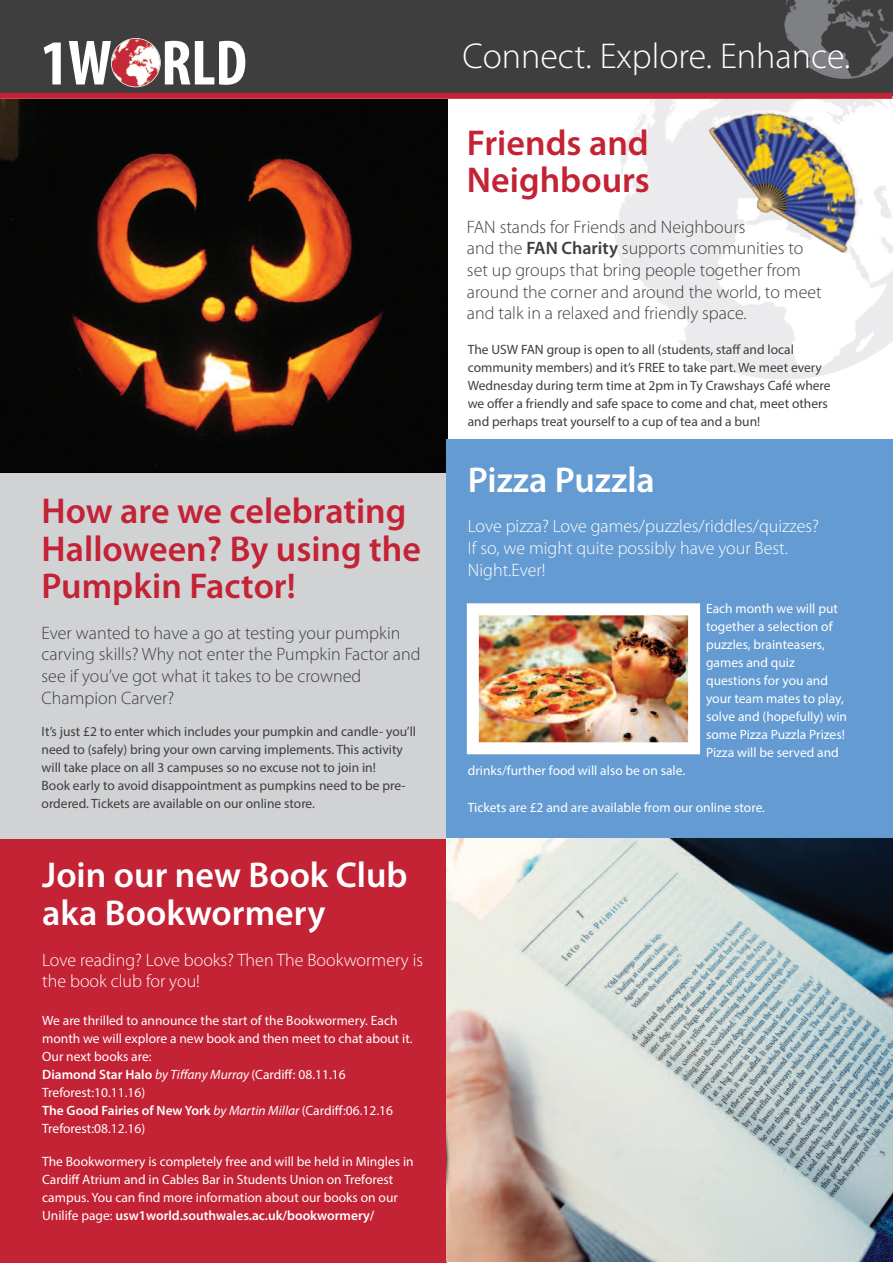
<style>
.page{position:relative;width:893px;height:1263px;background:#fff}
.page>*{position:absolute;margin:0;border:0;box-sizing:border-box;transform-origin:0 0}
.t1{font:600 36px/37.5px "Myriad Pro";color:#c42235}
.t2{font:600 36px/37.5px "Myriad Pro";color:#fff}
.t3{font:300 36px "Myriad Pro";color:#fff}
.t4{font:300 18px/21.6px "Myriad Pro";color:#3e3e3f}
.t5{font:300 18px/21.6px "Myriad Pro";color:#fff}
.t6{font:13.5px/18px "Myriad Pro";color:#fff}
.t7{font:13.5px/18px "Myriad Pro";color:#3e3e3f}
.s1{font-weight:600}
.s2{font-style:italic}
</style>
<div class="page">
<img style="left:0;top:100px;width:447px;height:373px">
<div style="left:0;top:473px;width:446px;height:366px;background:#d1d2d4"></div>
<img style="left:614px;top:79px;width:279px;height:301px">
<div style="left:0;top:0;width:892px;height:96px;background:#3e3e3f"></div>
<img style="left:784px;top:0;width:109px;height:79px">
<div style="left:0;top:93px;width:892px;height:6px;background:#c42235"></div>
<div style="left:1px;top:839px;width:446px;height:424px;background:#c42235"></div>
<div style="left:446px;top:439px;width:446px;height:400px;background:#649bd2"></div>
<svg style="left:44px;top:41px;width:201px;height:44px"></svg>
<img style="left:112px;top:39px;width:48px;height:48px;border-radius:50%">
<div style="left:111px;top:38px;width:50px;height:49px;border:2px solid #fff;border-radius:50%"></div>
<img style="left:709px;top:110px;width:150px;height:144px">
<img style="left:480px;top:616px;width:207px;height:125px">
<div style="left:467px;top:603px;width:233px;height:151px;border:12px solid #fff"></div>
<img style="left:446px;top:839px;width:447px;height:423px">
<h1 class="t1" style="left:42px;top:495px;width:381px">How are we celebrating<br>Halloween? By using the<br>Pumpkin Factor!</h1>
<h2 class="t4" style="left:42px;top:623px;width:380px">Ever wanted to have a go at testing your pumpkin carving skills? Why not enter the Pumpkin Factor and see if you’ve got what it takes to be crowned Champion Carver?</h2>
<p class="t7" style="left:42px;top:723px;width:376px">It’s just £2 to enter which includes your pumpkin and candle- you’ll need to (safely) bring your own carving implements. This activity will take place on all 3 campuses so no excuse not to join in!<br>Book early to avoid disappointment as pumpkins need to be pre&shy;ordered. Tickets are available on our online store.</p>
<h1 class="t2" style="left:42px;top:859px;width:367px">Join our new Book Club aka Bookwormery</h1>
<h2 class="t5" style="left:42px;top:950px;width:383px">Love reading? Love books? Then The Bookwormery is the book club for you!</h2>
<p class="t6" style="left:42px;top:1013px;width:372px">We are thrilled to announce the start of the Bookwormery. Each month we will explore a new book and then meet to chat about it.<br>Our next books are:<br><span class="s1">Diamond Star Halo</span> <span class="s2">by Tiffany Murray</span> (Cardiff: 08.11.16<br>Treforest:10.11.16)<br><span class="s1">The Good Fairies of New York</span> <span class="s2">by Martin Millar</span> (Cardiff:06.12.16<br>Treforest:08.12.16)</p>
<p class="t6" style="left:42px;top:1154px;width:373px">The Bookwormery is completely free and will be held in Mingles in Cardiff Atrium and in Cables Bar in Students Union on Treforest campus. You can find more information about our books on our Unilife page: <span class="s1">usw1world.southwales.ac.uk/bookwormery/</span></p>
<h1 class="t3" style="left:462px;top:43px;width:390px">Connect. Explore. Enhance.</h1>
<h1 class="t1" style="left:467px;top:127px;width:185px">Friends and<br>Neighbours</h1>
<h2 class="t4" style="left:467px;top:217px;width:356px">FAN stands for Friends and Neighbours<br>and the <span class="s1">FAN Charity</span> supports communities to set up groups that bring people together from around the corner and around the world, to meet and talk in a relaxed and friendly space.</h2>
<p class="t7" style="left:468px;top:342px;width:364px">The USW FAN group is open to all (students, staff and local community members) and it’s FREE to take part. We meet every Wednesday during term time at 2pm in Ty Crawshays Café where we offer a friendly and safe space to come and chat, meet others and perhaps treat yourself to a cup of tea and a bun!</p>
<h1 class="t2" style="left:468px;top:464px;width:189px">Pizza Puzzla</h1>
<h2 class="t5" style="left:468px;top:517px;width:353px">Love pizza? Love games/puzzles/riddles/quizzes?<br>If so, we might quite possibly have your Best.<br>Night.Ever!</h2>
<p class="t6" style="left:706px;top:601px;width:142px">Each month we will put together a selection of puzzles, brainteasers, games and quiz questions for you and your team mates to play, solve and (hopefully) win some Pizza Puzzla Prizes!<br>Pizza will be served and</p>
<p class="t6" style="left:468px;top:763px;width:219px">drinks/further food will also be on sale.</p>
<p class="t6" style="left:468px;top:799px;width:299px">Tickets are £2 and are available from our online store.</p>
</div>
